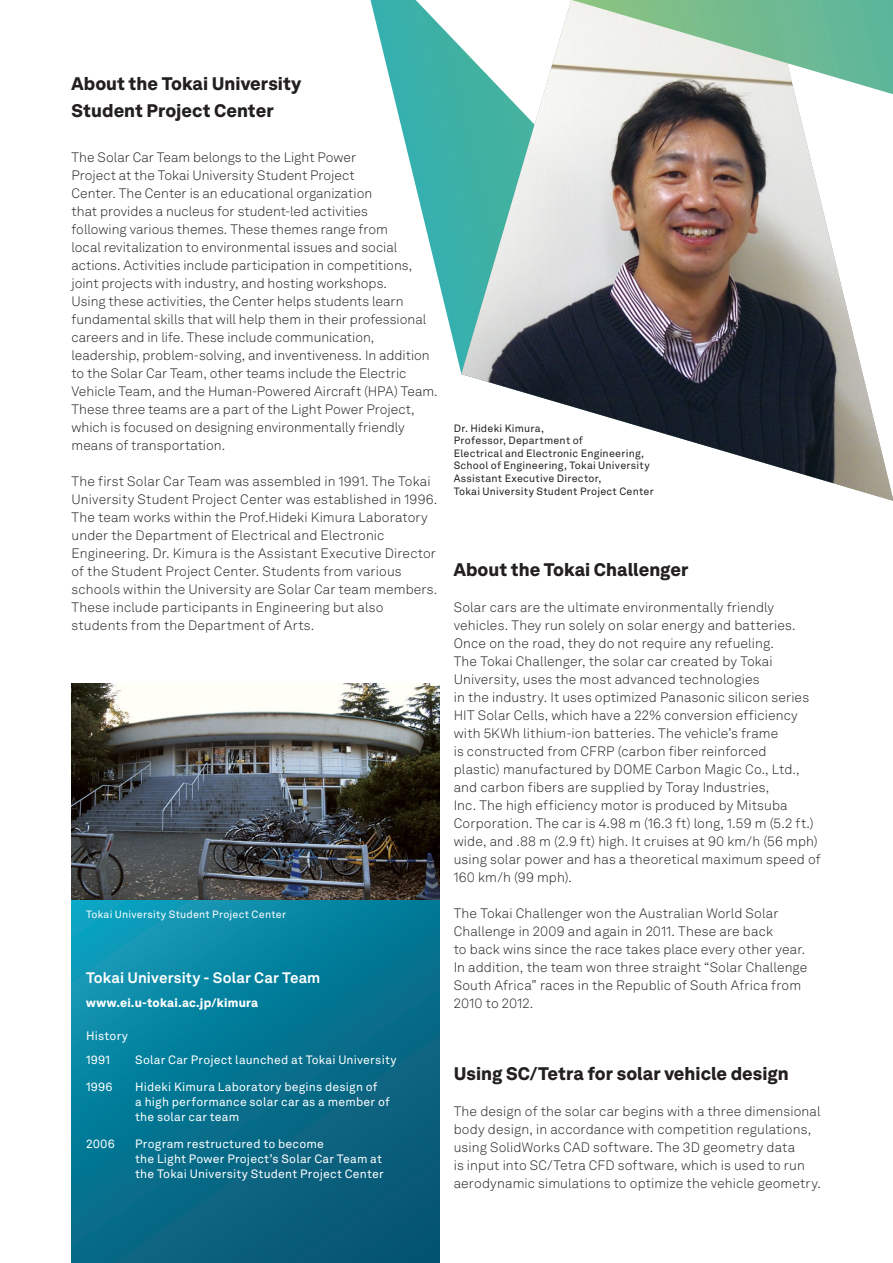
<style>
.page{position:relative;width:893px;height:1263px;background:#fff}
.page>*{position:absolute;margin:0;border:0;box-sizing:border-box;transform-origin:0 0}
.t1{font:900 18px/27px "Hexagon Akkurat";color:#231f20}
.t2{font:700 15px "Hexagon Akkurat";letter-spacing:.005em;color:#fff}
.t3{font:300 13.5px/18px "Hexagon Akkurat";letter-spacing:.005em;color:#231f20}
.t4{font:12px/15px "Hexagon Akkurat";letter-spacing:.015em;color:#fff}
.t5{font:900 12px "Hexagon Akkurat";letter-spacing:.015em;color:#fff}
.t6{font:10.5px/12.6px "Hexagon Akkurat";letter-spacing:.02em;color:#231f20}
.t7{font:10.5px "Hexagon Akkurat";letter-spacing:.02em;color:#fff}
</style>
<div class="page">
<svg style="left:72px;top:900px;width:367px;height:363px;background:#077390"></svg>
<img style="left:72px;top:684px;width:367px;height:216px">
<svg style="left:416px;top:190px;width:45px;height:182px"></svg>
<img style="left:461px;top:190px;width:432px;height:311px">
<svg style="left:370px;top:0;width:523px;height:190px"></svg>
<h1 class="t1" style="left:72px;top:68px;width:231px">About the Tokai University<br>Student Project Center</h1>
<p class="t3" style="left:72px;top:147px;width:368px">The Solar Car Team belongs to the Light Power<br>Project at the Tokai University Student Project<br>Center. The Center is an educational organization<br>that provides a nucleus for student‑led activities<br>following various themes. These themes range from<br>local revitalization to environmental issues and social actions. Activities include participation in competitions, joint projects with industry, and hosting workshops.<br>Using these activities, the Center helps students learn fundamental skills that will help them in their professional careers and in life. These include communication, leadership, problem‑solving, and inventiveness. In addition to the Solar Car Team, other teams include the Electric Vehicle Team, and the Human‑Powered Aircraft (HPA) Team.<br>These three teams are a part of the Light Power Project, which is focused on designing environmentally friendly means of transportation.</p>
<p class="t3" style="left:72px;top:471px;width:367px">The first Solar Car Team was assembled in 1991. The Tokai University Student Project Center was established in 1996.<br>The team works within the Prof.Hideki Kimura Laboratory under the Department of Electrical and Electronic Engineering. Dr. Kimura is the Assistant Executive Director of the Student Project Center. Students from various schools within the University are Solar Car team members.<br>These include participants in Engineering but also students from the Department of Arts.</p>
<p class="t7" style="left:86px;top:906px;width:202px">Tokai University Student Project Center</p>
<p class="t2" style="left:86px;top:966px;width:236px">Tokai University - Solar Car Team</p>
<p class="t5" style="left:86px;top:993px;width:174px">www.ei.u-tokai.ac.jp/kimura</p>
<p class="t4" style="left:86px;top:1023px;width:44px;line-height:24.2px">History<br>1991</p>
<p class="t4" style="left:135px;top:1052px;width:263px">Solar Car Project launched at Tokai University</p>
<p class="t4" style="left:86px;top:1079px;width:28px">1996</p>
<p class="t4" style="left:135px;top:1079px;width:256px">Hideki Kimura Laboratory begins design of<br>a high performance solar car as a member of the solar car team</p>
<p class="t4" style="left:86px;top:1136px;width:30px">2006</p>
<p class="t4" style="left:135px;top:1136px;width:250px">Program restructured to become<br>the Light Power Project’s Solar Car Team at the Tokai University Student Project Center</p>
<p class="t6" style="left:454px;top:421px;width:202px">Dr. Hideki Kimura,<br>Professor, Department of<br>Electrical and Electronic Engineering, School of Engineering, Tokai University Assistant Executive Director,<br>Tokai University Student Project Center</p>
<h1 class="t1" style="left:454px;top:554px;width:236px">About the Tokai Challenger</h1>
<p class="t3" style="left:454px;top:597px;width:368px">Solar cars are the ultimate environmentally friendly vehicles. They run solely on solar energy and batteries.<br>Once on the road, they do not require any refueling.<br>The Tokai Challenger, the solar car created by Tokai University, uses the most advanced technologies<br>in the industry. It uses optimized Panasonic silicon series HIT Solar Cells, which have a 22% conversion efficiency with 5KWh lithium‑ion batteries. The vehicle’s frame<br>is constructed from CFRP (carbon fiber reinforced<br>plastic) manufactured by DOME Carbon Magic Co., Ltd., and carbon fibers are supplied by Toray Industries,<br>Inc. The high efficiency motor is produced by Mitsuba Corporation. The car is 4.98 m (16.3 ft) long, 1.59 m (5.2 ft.) wide, and .88 m (2.9 ft) high. It cruises at 90 km/h (56 mph) using solar power and has a theoretical maximum speed of 160 km/h (99 mph).</p>
<p class="t3" style="left:454px;top:903px;width:355px">The Tokai Challenger won the Australian World Solar Challenge in 2009 and again in 2011. These are back<br>to back wins since the race takes place every other year.<br>In addition, the team won three straight “Solar Challenge South Africa” races in the Republic of South Africa from 2010 to 2012.</p>
<h1 class="t1" style="left:454px;top:1058px;width:337px">Using SC/Tetra for solar vehicle design</h1>
<p class="t3" style="left:454px;top:1101px;width:369px">The design of the solar car begins with a three dimensional body design, in accordance with competition regulations, using SolidWorks CAD software. The 3D geometry data<br>is input into SC/Tetra CFD software, which is used to run aerodynamic simulations to optimize the vehicle geometry.</p>
</div>
